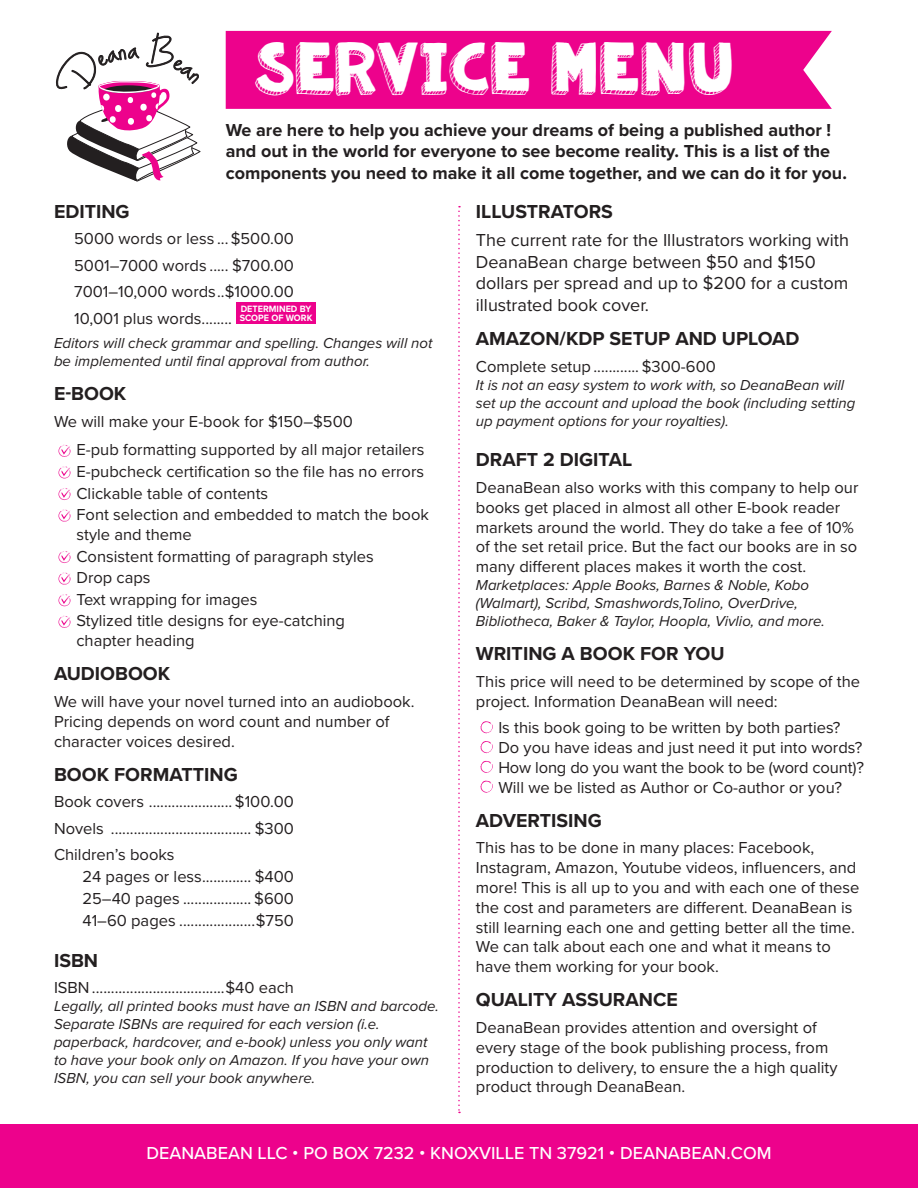
<style>
.page{position:relative;width:918px;height:1188px;background:#fff}
.page>*{position:absolute;margin:0;border:0;box-sizing:border-box;transform-origin:0 0}
.t1{font:49.5px "KG Summer Sunshine Blackout";color:#fff}
.t2{font:700 19.5px "Proxima Nova";color:#231f20}
.t3{font:700 18px/21.6px "Proxima Nova";color:#231f20}
.t4{font:18px/21.6px "Proxima Nova";color:#231f20}
.t5{font:500 18px "Proxima Nova";color:#fff}
.t6{font:16.5px/19.8px "Proxima Nova";color:#231f20}
.t7{font:italic 15px/18px "Proxima Nova";color:#231f20}
.t8{font:700 9.45px/9.4px "Proxima Nova";color:#fff;scale:.95 1}
</style>
<div class="page">
<div style="left:0;top:1124px;width:918px;height:64px;background:#ed028c"></div>
<div style="left:226px;top:31px;width:606px;height:78px;background:#ed028c"></div>
<svg style="left:56px;top:33px;width:145px;height:149px"></svg>
<div style="left:236px;top:302px;width:80px;height:22px;background:#ed028c"></div>
<svg style="left:58px;top:445px;width:12px;height:12px"></svg>
<svg style="left:58px;top:466px;width:12px;height:12px"></svg>
<svg style="left:58px;top:488px;width:12px;height:12px"></svg>
<svg style="left:58px;top:510px;width:12px;height:12px"></svg>
<svg style="left:58px;top:551px;width:12px;height:12px"></svg>
<svg style="left:58px;top:573px;width:12px;height:12px"></svg>
<svg style="left:58px;top:594px;width:12px;height:12px"></svg>
<svg style="left:58px;top:616px;width:12px;height:12px"></svg>
<svg style="left:480px;top:721px;width:13px;height:12px"></svg>
<svg style="left:480px;top:741px;width:13px;height:12px"></svg>
<svg style="left:480px;top:761px;width:13px;height:12px"></svg>
<svg style="left:480px;top:781px;width:13px;height:12px"></svg>
<svg style="left:458px;top:206px;width:2px;height:907px"></svg>
<h1 class="t1" style="left:254px;top:49px;width:481px">SERVICE MENU</h1>
<p class="t3" style="left:226px;top:119px;width:623px">We are here to help you achieve your dreams of being a published author ! and out in the world for everyone to see become reality. This is a list of the components you need to make it all come together, and we can do it for you.</p>
<p class="t2" style="left:54px;top:197px;width:77px">EDITING</p>
<p class="t6" style="left:74px;top:225px;width:221px;line-height:26.4px;text-align:justify">5000 words or less ...$500.00<br>5001–7000 words ..... $700.00<br>7001–10,000 words..$1000.00<br>10,001 plus words........</p>
<p class="t8" style="left:240px;top:304px;width:78px">DETERMINED BY<br>SCOPE OF WORK</p>
<p class="t7" style="left:54px;top:334px;width:380px">Editors will check grammar and spelling. Changes will not be implemented until final approval from author.</p>
<p class="t2" style="left:54px;top:379px;width:74px">E-BOOK</p>
<p class="t6" style="left:76px;top:407px;width:350px;line-height:28.3px;text-indent:-22px">We will make your E-book for $150–$500<br>E-pub formatting supported by all major retailers</p>
<p class="t6" style="left:76px;top:460px;width:354px;line-height:21.6px">E-pubcheck certification so the file has no errors<br>Clickable table of contents<br>Font selection and embedded to match the book</p>
<p class="t6" style="left:76px;top:523px;width:299px;line-height:21.6px">style and theme<br>Consistent formatting of paragraph styles<br>Drop caps<br>Text wrapping for images<br>Stylized title designs for eye-catching</p>
<p class="t6" style="left:76px;top:630px;width:120px">chapter heading</p>
<p class="t2" style="left:54px;top:659px;width:118px">AUDIOBOOK</p>
<p class="t6" style="left:54px;top:691px;width:362px">We will have your novel turned into an audiobook.<br>Pricing depends on word count and number of character voices desired.</p>
<p class="t2" style="left:54px;top:760px;width:185px">BOOK FORMATTING</p>
<p class="t6" style="left:54px;top:788px;width:241px;line-height:26.5px;text-align:justify">Book covers ...................... $100.00<br>Novels ..................................... $300<br>Children’s books</p>
<p class="t6" style="left:82px;top:865px;width:213px;line-height:21.8px;text-align:justify">24 pages or less............. $400<br>25–40 pages .................. $600<br>41–60 pages ....................$750</p>
<p class="t2" style="left:54px;top:946px;width:46px">ISBN</p>
<p class="t6" style="left:54px;top:977px;width:242px">ISBN...................................$40 each</p>
<p class="t7" style="left:54px;top:996px;width:386px">Legally, all printed books must have an ISBN and barcode.<br>Separate ISBNs are required for each version (i.e. paperback, hardcover, and e-book) unless you only want to have your book only on Amazon. If you have your own ISBN, you can sell your book anywhere.</p>
<p class="t2" style="left:476px;top:197px;width:139px">ILLUSTRATORS</p>
<p class="t4" style="left:476px;top:228px;width:375px">The current rate for the Illustrators working with DeanaBean charge between $50 and $150 dollars per spread and up to $200 for a custom illustrated book cover.</p>
<p class="t2" style="left:476px;top:324px;width:325px">AMAZON/KDP SETUP AND UPLOAD</p>
<p class="t6" style="left:476px;top:355px;width:242px">Complete setup ............ $300-600</p>
<p class="t7" style="left:476px;top:375px;width:381px">It is not an easy system to work with, so DeanaBean will set up the account and upload the book (including setting up payment options for your royalties).</p>
<p class="t2" style="left:476px;top:445px;width:158px">DRAFT 2 DIGITAL</p>
<p class="t6" style="left:476px;top:477px;width:384px">DeanaBean also works with this company to help our books get placed in almost all other E-book reader markets around the world. They do take a fee of 10% of the set retail price. But the fact our books are in so many different places makes it worth the cost.</p>
<p class="t7" style="left:476px;top:576px;width:351px">Marketplaces: Apple Books, Barnes &amp; Noble, Kobo (Walmart), Scribd, Smashwords,Tolino, OverDrive,<br>Bibliotheca, Baker &amp; Taylor, Hoopla, Vivlio, and more.</p>
<p class="t2" style="left:476px;top:639px;width:250px">WRITING A BOOK FOR YOU</p>
<p class="t6" style="left:476px;top:671px;width:386px">This price will need to be determined by scope of the project. Information DeanaBean will need:</p>
<p class="t6" style="left:498px;top:717px;width:367px">Is this book going to be written by both parties?<br>Do you have ideas and just need it put into words?<br>How long do you want the book to be (word count)?<br>Will we be listed as Author or Co-author or you?</p>
<p class="t2" style="left:476px;top:806px;width:127px">ADVERTISING</p>
<p class="t6" style="left:476px;top:837px;width:385px">This has to be done in many places: Facebook, Instagram, Amazon, Youtube videos, influencers, and more! This is all up to you and with each one of these the cost and parameters are different. DeanaBean is still learning each one and getting better all the time.<br>We can talk about each one and what it means to have them working for your book.</p>
<p class="t2" style="left:476px;top:985px;width:203px">QUALITY ASSURANCE</p>
<p class="t6" style="left:476px;top:1017px;width:363px">DeanaBean provides attention and oversight of every stage of the book publishing process, from production to delivery, to ensure the a high quality product through DeanaBean.</p>
<p class="t5" style="left:146px;top:1140px;width:627px">DEANABEAN LLC • PO BOX 7232 • KNOXVILLE TN 37921 • DEANABEAN.COM</p>
</div>
